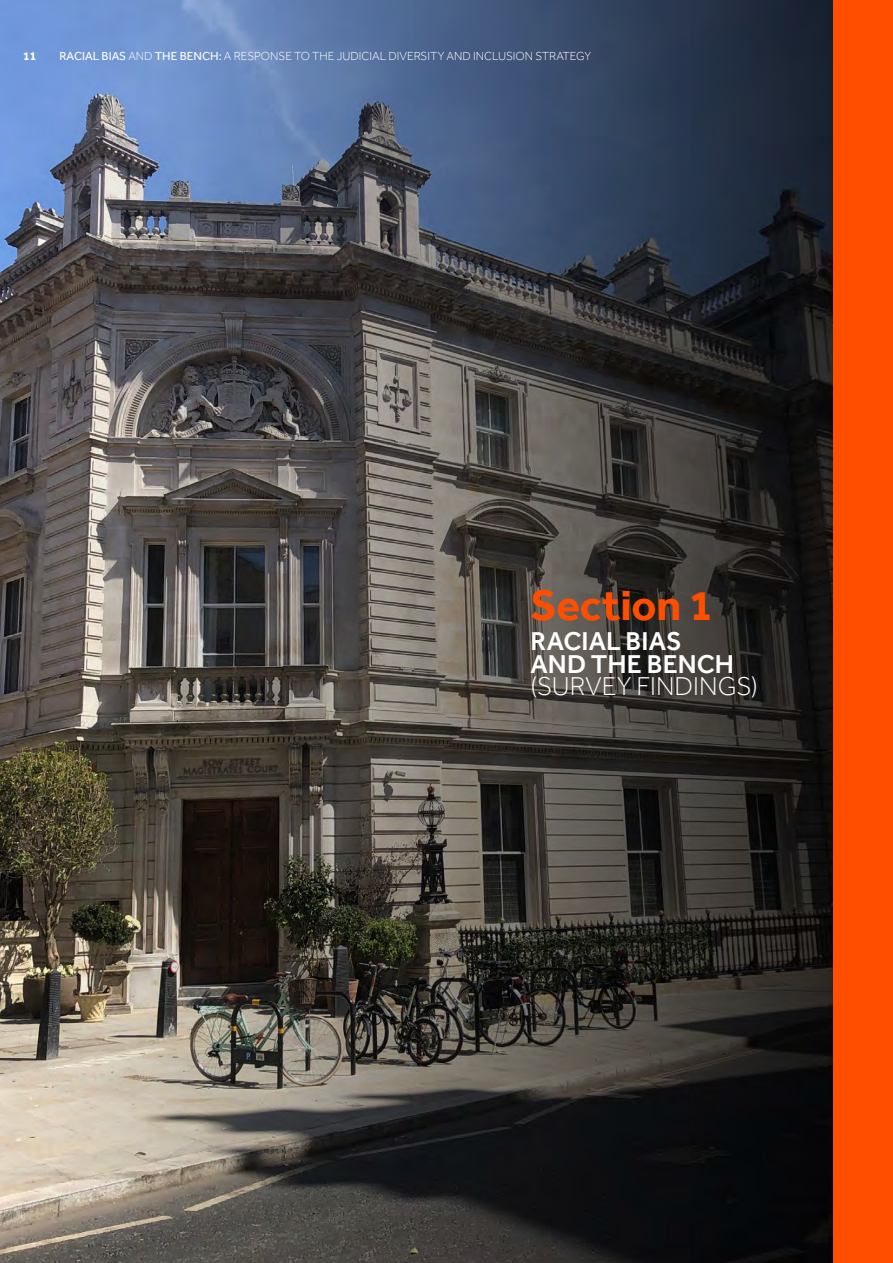
<style>
.page{position:relative;width:893px;height:1263px;background:#fff}
.page>*{position:absolute;margin:0;border:0;box-sizing:border-box;transform-origin:0 0}
.t1{font:700 44.25px "Effra";letter-spacing:-.005em;color:#ff4e00}
.t2{font:500 26.55px/22px "Effra";letter-spacing:.005em;color:#fff}
.t3{font:300 12px "Effra";color:#fff}
.t4{font:700 12px "Effra";color:#fff}
.s1{font-weight:400}
.s2{font-weight:300}
</style>
<div class="page">
<img style="left:0;top:0;width:833px;height:1263px">
<div style="left:833px;top:0;width:60px;height:1263px;background:#ff4e00"></div>
<p class="t4" style="left:23px;top:48px;width:15px">11</p>
<p class="t3" style="left:60px;top:48px;width:533px"><span class="s1">RACIAL BIAS</span> AND <span class="s1">THE BENCH:</span> A RESPONSE TO THE JUDICIAL DIVERSITY AND INCLUSION STRATEGY</p>
<p class="t1" style="left:530px;top:579px;width:184px">Section 1</p>
<p class="t2" style="left:530px;top:630px;width:229px">RACIAL BIAS<br>AND THE BENCH <span class="s2">(SURVEY FINDINGS)</span></p>
</div>
